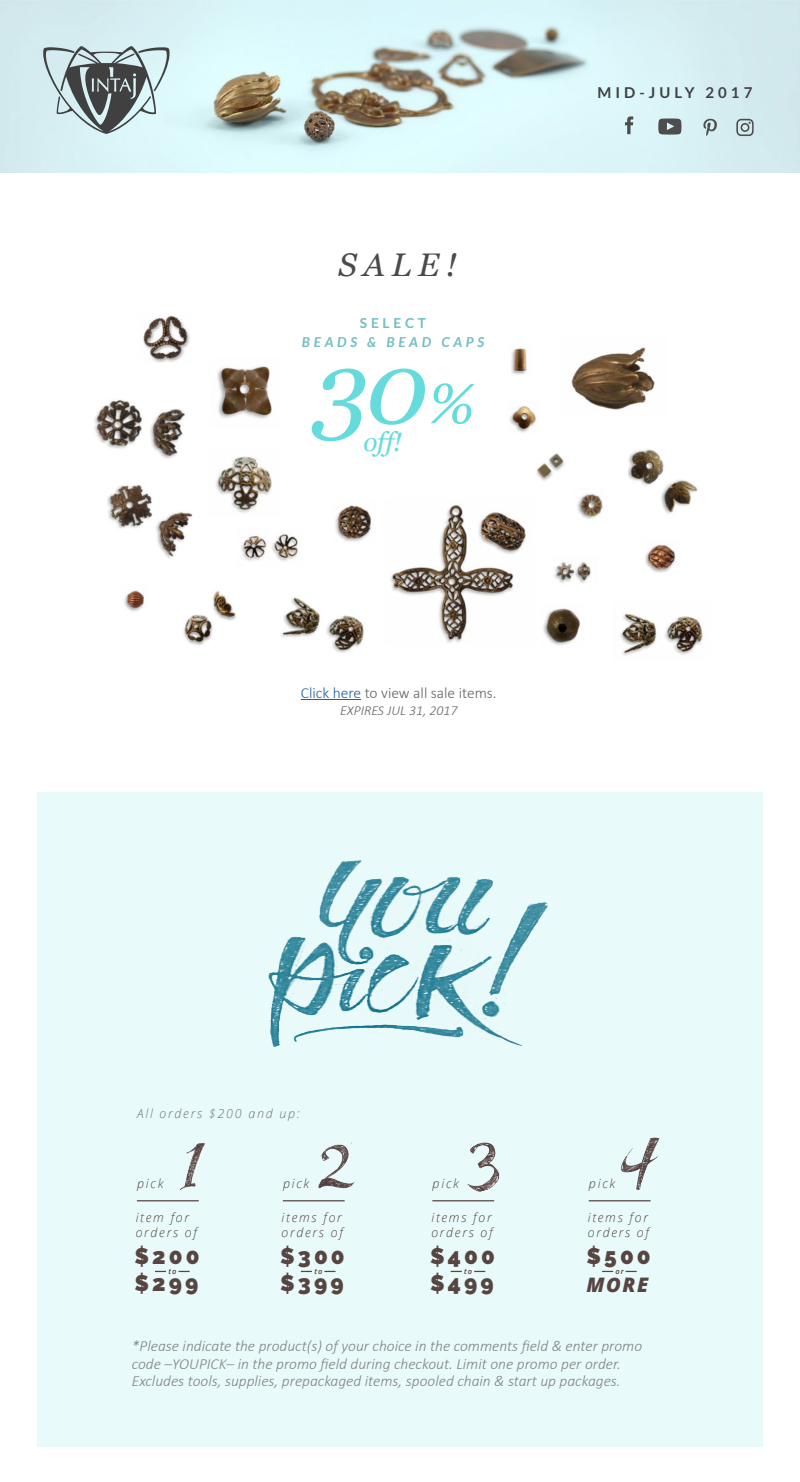
<style>
.page{position:relative;width:800px;height:1482px;background:#fff}
.page>*{position:absolute;margin:0;border:0;box-sizing:border-box;transform-origin:0 0}
.t1{font:italic 101.38px "Georgia";color:#65dcdb}
.t2{font:italic 32.62px "Georgia";color:#4a4a4d}
.t3{font:italic 26.25px "Georgia";color:#65dcdb}
.t4{font:900 22.5px/26.2px "Raleway";letter-spacing:.14em;color:#574541}
.t5{font:italic 800 20px "Open Sans";color:#574541}
.t6{font:italic 300 15.5px/17.1px "Calibri";color:#808285}
.t7{font:300 15.5px "Calibri";color:#616264}
.t8{font:700 15px "Lato";letter-spacing:.27em;color:#414042}
.t9{font:italic 300 13.75px "Calibri";color:#616264}
.t10{font:italic 700 13.75px "Lato";letter-spacing:.27em;color:#72bec3}
.t11{font:700 13.75px "Lato";letter-spacing:.27em;color:#72bec3}
.t12{font:italic 300 12.5px/15px "Open Sans";letter-spacing:.14em;color:#51423d}
.t13{font:italic 300 12.5px "Open Sans";letter-spacing:.14em;color:#6f7278}
.t14{font:italic 600 7.5px "Open Sans";letter-spacing:.14em;color:#51423d}
.s1{font-size:56.25px}
.s2{color:#215e9e}
</style>
<div class="page">
<img style="left:0;top:0;width:800px;height:173px">
<svg style="left:43px;top:46px;width:127px;height:88px;background:#9eaeb1"></svg>
<svg style="left:658px;top:118px;width:24px;height:17px"></svg>
<svg style="left:736px;top:119px;width:18px;height:17px"></svg>
<svg style="left:703px;top:119px;width:14px;height:17px"></svg>
<svg style="left:625px;top:116px;width:8px;height:18px"></svg>
<img style="left:94px;top:315px;width:609px;height:341px">
<div style="left:37px;top:792px;width:726px;height:654px;background:#e9fafa"></div>
<img style="left:180px;top:1143px;width:25px;height:47px">
<img style="left:318px;top:1142px;width:37px;height:47px">
<img style="left:467px;top:1142px;width:33px;height:50px">
<img style="left:621px;top:1137px;width:39px;height:53px">
<hr style="left:137px;top:1200px;width:62px;height:1px;background:#564744">
<svg style="left:324px;top:1270px;width:12px;height:1px"></svg>
<hr style="left:283px;top:1200px;width:62px;height:1px;background:#564744">
<hr style="left:432px;top:1200px;width:62px;height:1px;background:#564744">
<hr style="left:589px;top:1200px;width:62px;height:1px;background:#564744">
<img style="left:268px;top:860px;width:280px;height:187px">
<hr style="left:301px;top:699px;width:60px;height:1px;background:#215e9e">
<h2 class="t2" style="left:338px;top:241px;width:120px">SALE!</h2>
<p class="t11" style="left:360px;top:315px;width:68px">SELECT</p>
<p class="t10" style="left:302px;top:334px;width:184px">BEADS &amp; BEAD CAPS</p>
<h1 class="t1" style="left:312px;top:314px;width:164px">30<span class="s1">%</span></h1>
<h3 class="t3" style="left:363px;top:423px;width:41px">off!</h3>
<p class="t7" style="left:301px;top:682px;width:197px"><span class="s2">Click here</span> to view all sale items.</p>
<p class="t9" style="left:340px;top:702px;width:119px">EXPIRES JUL 31, 2017</p>
<p class="t8" style="left:598px;top:84px;width:156px">MID-JULY 2017</p>
<p class="t13" style="left:137px;top:1104px;width:164px">All orders $200 and up:</p>
<p class="t12" style="left:137px;top:1175px;width:28px">pick</p>
<p class="t12" style="left:283px;top:1175px;width:28px">pick</p>
<p class="t12" style="left:433px;top:1175px;width:28px">pick</p>
<p class="t12" style="left:589px;top:1175px;width:28px">pick</p>
<p class="t12" style="left:136px;top:1209px;width:63px">item for orders of</p>
<p class="t12" style="left:282px;top:1209px;width:63px">items for orders of</p>
<p class="t12" style="left:431px;top:1209px;width:63px">items for orders of</p>
<p class="t12" style="left:588px;top:1209px;width:63px">items for orders of</p>
<p class="t14" style="left:168px;top:1266px;width:10px">to</p>
<p class="t14" style="left:314px;top:1266px;width:10px">to</p>
<p class="t14" style="left:464px;top:1266px;width:10px">to</p>
<p class="t14" style="left:616px;top:1266px;width:10px">or</p>
<h3 class="t4" style="left:134px;top:1243px;width:67px">$200 $299</h3>
<h3 class="t4" style="left:280px;top:1243px;width:66px">$300 $399</h3>
<h3 class="t4" style="left:430px;top:1243px;width:66px">$400 $499</h3>
<h3 class="t4" style="left:586px;top:1243px;width:66px">$500</h3>
<p class="t5" style="left:586px;top:1269px;width:63px">MORE</p>
<p class="t6" style="left:132px;top:1337px;width:512px">*Please indicate the product(s) of your choice in the comments field &amp; enter promo code –YOUPICK– in the promo field during checkout. Limit one promo per order.<br>Excludes tools, supplies, prepackaged items, spooled chain &amp; start up packages.</p>
</div>
